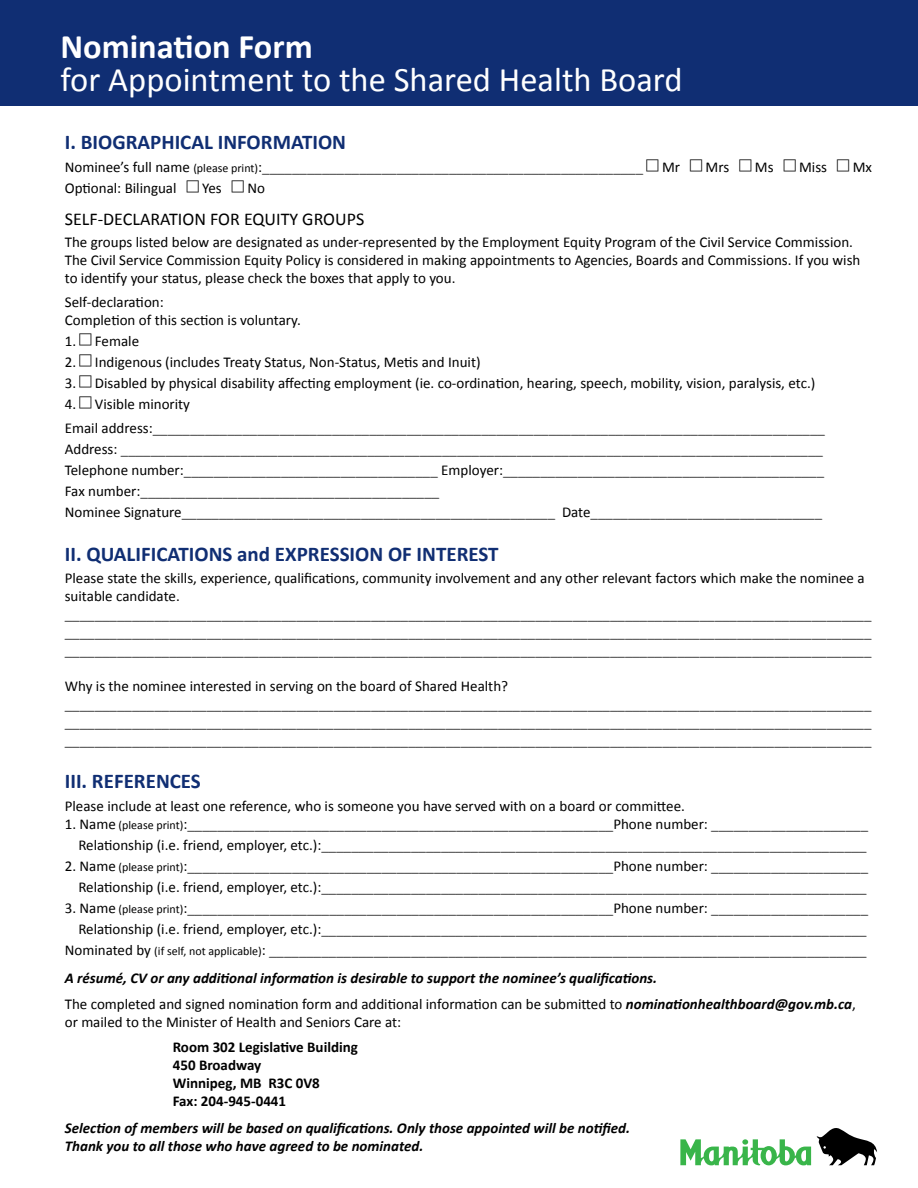
<style>
.page{position:relative;width:918px;height:1188px;background:#fff}
.page>*{position:absolute;margin:0;border:0;box-sizing:border-box;transform-origin:0 0}
.t1{font:34.5px "Calibri";color:#fff}
.t2{font:700 34.5px "Calibri";color:#fff}
.t3{font:700 21px "Calibri";color:#102e73}
.t4{font:18px "Calibri";color:#000}
.t5{font:300 15px/21px "Calibri";color:#000;text-align:right}
.t6{font:15px/18px "Calibri";color:#000}
.t7{font:italic 700 15px/25.5px "Calibri";color:#000}
.t8{font:700 15px/18px "Calibri";color:#000}
.s1{font-weight:400}
.s2{font-weight:400;font-size:12px}
.s3{font-weight:400;font-style:normal}
</style>
<div class="page">
<div style="left:0;top:0;width:918px;height:106px;background:#102e73"></div>
<svg style="left:680px;top:1128px;width:197px;height:37px"></svg>
<h1 class="t2" style="left:60px;top:22px;width:254px">Nomination Form</h1>
<h1 class="t1" style="left:60px;top:56px;width:624px">for Appointment to the Shared Health Board</h1>
<h2 class="t3" style="left:65px;top:127px;width:283px">I. BIOGRAPHICAL INFORMATION</h2>
<p class="t5" style="left:65px;top:156px;width:580px"><span class="s1">Nominee’s full name</span> <span class="s2">(please print)</span><span class="s1">:</span>___________________________________________________</p>
<p class="t6" style="left:662px;top:157px;width:20px">Mr</p>
<p class="t6" style="left:706px;top:157px;width:25px">Mrs</p>
<p class="t6" style="left:755px;top:157px;width:20px">Ms</p>
<p class="t6" style="left:799px;top:157px;width:29px">Miss</p>
<p class="t6" style="left:853px;top:157px;width:21px">Mx</p>
<p class="t6" style="left:65px;top:178px;width:113px">Optional: Bilingual</p>
<p class="t6" style="left:202px;top:178px;width:21px">Yes</p>
<p class="t6" style="left:247px;top:178px;width:19px">No</p>
<p class="t4" style="left:65px;top:206px;width:301px">SELF-DECLARATION FOR EQUITY GROUPS</p>
<p class="t6" style="left:65px;top:233px;width:797px">The groups listed below are designated as under-represented by the Employment Equity Program of the Civil Service Commission.<br>The Civil Service Commission Equity Policy is considered in making appointments to Agencies, Boards and Commissions. If you wish to identify your status, please check the boxes that apply to you.</p>
<p class="t6" style="left:65px;top:293px;width:238px">Self-declaration:<br>Completion of this section is voluntary.</p>
<p class="t6" style="left:65px;top:332px;width:76px">1. Female</p>
<p class="t6" style="left:65px;top:353px;width:417px">2. Indigenous (includes Treaty Status, Non-Status, Metis and Inuit)</p>
<p class="t6" style="left:65px;top:374px;width:752px">3. Disabled by physical disability affecting employment (ie. co-ordination, hearing, speech, mobility, vision, paralysis, etc.)</p>
<p class="t5" style="left:65px;top:392px;width:762px;line-height:24px;text-align:left"><span class="s1">4. Visible minority<br>Email address:</span>__________________________________________________________________________________________</p>
<p class="t5" style="left:65px;top:439px;width:761px;text-align:left"><span class="s1">Address:</span> ______________________________________________________________________________________________ <span class="s1">Telephone number:</span>__________________________________ <span class="s1">Employer:</span>___________________________________________ <span class="s1">Fax number:</span>________________________________________<br><span class="s1">Nominee Signature</span>__________________________________________________ <span class="s1">Date</span>_______________________________</p>
<h2 class="t3" style="left:65px;top:539px;width:435px">II. QUALIFICATIONS and EXPRESSION OF INTEREST</h2>
<p class="t6" style="left:65px;top:569px;width:801px">Please state the skills, experience, qualifications, community involvement and any other relevant factors which make the nominee a suitable candidate.</p>
<p class="t5" style="left:65px;top:605px;width:808px;line-height:18px;text-align:justify">____________________________________________________________________________________________________________ ____________________________________________________________________________________________________________ ____________________________________________________________________________________________________________</p>
<p class="t6" style="left:65px;top:677px;width:445px">Why is the nominee interested in serving on the board of Shared Health?</p>
<p class="t5" style="left:65px;top:695px;width:808px;line-height:18px;text-align:justify">____________________________________________________________________________________________________________ ____________________________________________________________________________________________________________ ____________________________________________________________________________________________________________</p>
<h2 class="t3" style="left:65px;top:766px;width:138px">III. REFERENCES</h2>
<p class="t6" style="left:65px;top:796px;width:622px">Please include at least one reference, who is someone you have served with on a board or committee.</p>
<p class="t5" style="left:65px;top:813px;width:805px"><span class="s1">1. Name</span> <span class="s2">(please print)</span><span class="s1">:</span>_________________________________________________________<span class="s1">Phone number:</span> _____________________<br><span class="s1">Relationship (i.e. friend, employer, etc.):</span>_________________________________________________________________________</p>
<p class="t5" style="left:65px;top:855px;width:805px"><span class="s1">2. Name</span> <span class="s2">(please print)</span><span class="s1">:</span>_________________________________________________________<span class="s1">Phone number:</span> _____________________<br><span class="s1">Relationship (i.e. friend, employer, etc.):</span>_________________________________________________________________________</p>
<p class="t5" style="left:65px;top:897px;width:805px"><span class="s1">3. Name</span> <span class="s2">(please print)</span><span class="s1">:</span>_________________________________________________________<span class="s1">Phone number:</span> _____________________<br><span class="s1">Relationship (i.e. friend, employer, etc.):</span>_________________________________________________________________________<br><span class="s1">Nominated by</span> <span class="s2">(if self, not applicable)</span><span class="s1">:</span> ________________________________________________________________________________</p>
<p class="t7" style="left:65px;top:965px;width:793px">A résumé, CV or any additional information is desirable to support the nominee’s qualifications.<br><span class="s3">The completed and signed nomination form and additional information can be submitted to</span> nominationhealthboard@gov.mb.ca<span class="s3">,</span></p>
<p class="t6" style="left:65px;top:1012px;width:338px">or mailed to the Minister of Health and Seniors Care at:</p>
<p class="t8" style="left:173px;top:1038px;width:187px">Room 302 Legislative Building<br>450 Broadway<br>Winnipeg, MB R3C 0V8<br>Fax: 204-945-0441</p>
<p class="t7" style="left:65px;top:1119px;width:567px;line-height:18px">Selection of members will be based on qualifications. Only those appointed will be notified.<br>Thank you to all those who have agreed to be nominated.</p>
</div>
